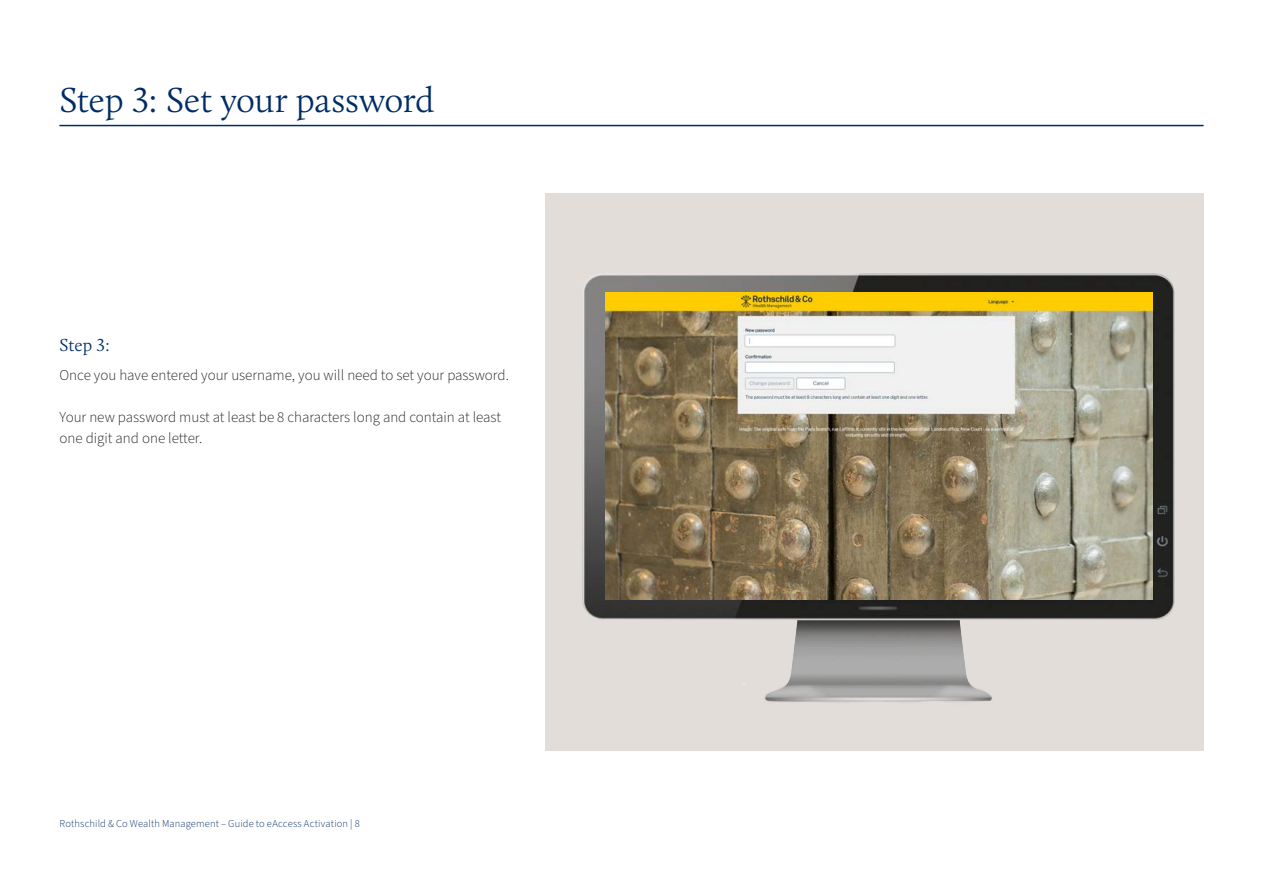
<style>
.page{position:relative;width:1263px;height:893px;background:#fff}
.page>*{position:absolute;margin:0;border:0;box-sizing:border-box;transform-origin:0 0}
.t1{font:300 36px "Calluna";letter-spacing:-.01em;color:#002c65}
.step_title{font:300 18px "Calluna";color:#002c65}
.step_text{font:300 15px/21px "Source Sans Pro";color:#231f20}
.t2{font:300 10.5px "Source Sans Pro";letter-spacing:.015em;color:#002c65}
</style>
<div class="page">
<hr style="left:59px;top:125px;width:1144px;height:1px;background:#002c65">
<div style="left:545px;top:193px;width:658px;height:558px;background:#e3ddd9"></div>
<img style="left:582px;top:273px;width:593px;height:429px">
<img style="left:605px;top:293px;width:547px;height:307px">
<p class="t1" style="left:59px;top:78px;width:376px">Step 3: Set your password</p>
<p class="step_title" style="left:60px;top:334px;width:52px">Step 3:</p>
<p class="step_text" style="left:60px;top:365px;width:451px">Once you have entered your username, you will need to set your password.</p>
<p class="step_text" style="left:60px;top:407px;width:443px">Your new password must at least be 8 characters long and contain at least one digit and one letter.</p>
<p class="t2" style="left:60px;top:816px;width:302px">Rothschild &amp; Co Wealth Management – Guide to eAccess Activation | 8</p>
</div>
